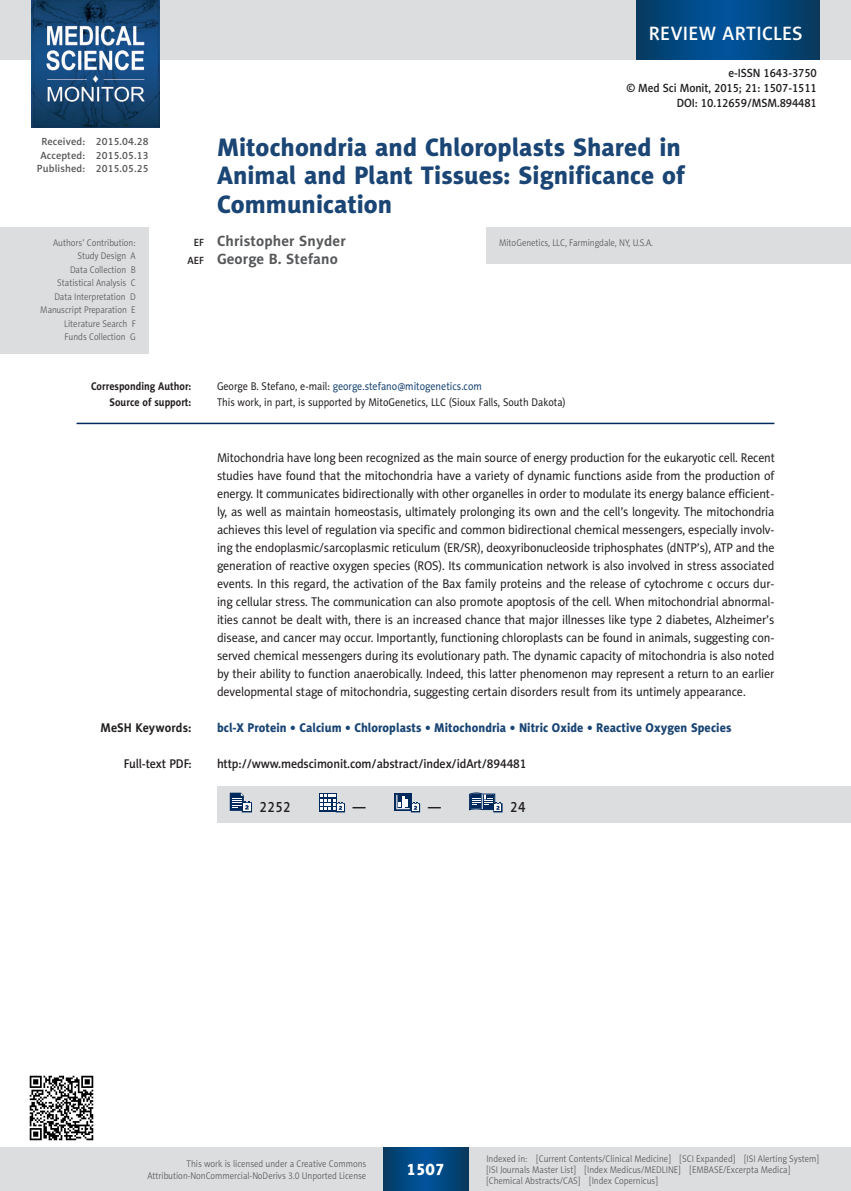
<style>
.page{position:relative;width:851px;height:1191px;background:#fff}
.page>*{position:absolute;margin:0;border:0;box-sizing:border-box;transform-origin:0 0}
.MSM_Tytul{font:25.5px/28.5px "Naomi Sans EFN Heavy";color:#1a4574}
.t1{font:19.5px "Naomi Sans EFN Medium";letter-spacing:.015em;color:#fff}
.t2{font:16.5px "Naomi Sans EFN Heavy";color:#fff}
.MSM_Autorzy{font:700 15px "Naomi Sans EFN";letter-spacing:.01em;color:#57585a}
.MSM_dane{font:15px "Naomi Sans EFN Medium";letter-spacing:.03em;color:#231f20;scale:.9 1}
.MSM_Summary_body{font:12.75px/18px "Naomi Sans EFN";letter-spacing:-.01em;color:#231f20;text-align:justify;scale:.94 1}
.MSM_keywords{font:12.75px "Naomi Sans EFN Heavy";letter-spacing:.005em;color:#1a4574;scale:.95 1}
.MSM_full_text_pdf{font:12.75px "Naomi Sans EFN Medium";letter-spacing:-.01em;color:#231f20;scale:.95 1}
.MSM_keywords-2{font:700 12.75px "Naomi Sans EFN";letter-spacing:.005em;color:#231f20;scale:.95 1}
.MSM_full_text_pdf-2{font:12px "Naomi Sans EFN Medium";letter-spacing:-.01em;color:#231f20;scale:.95 1}
.MSM_Support{font:11.25px "Naomi Sans EFN";color:#231f20;scale:.9 1}
.MSM_Adres{font:11.25px "Naomi Sans EFN";color:#1a4574;scale:.9 1}
.MSM_Adres-2{font:700 11.25px "Naomi Sans EFN";color:#231f20;scale:.9 1}
.MSM_Support-2{font:700 11.25px "Naomi Sans EFN";color:#231f20;scale:.9 1}
.t3{font:10.5px "Naomi Sans EFN Medium";letter-spacing:.01em;color:#57585a}
.MSM_Afiliacja{font:9.75px/11.2px "Naomi Sans EFN Light";color:#57585a;scale:.9 1}
.s1{font-family:"Naomi Sans EFN Medium";font-weight:400;font-size:10.5px;color:#231f20}
.s2{color:#231f20}
</style>
<div class="page">
<div style="left:217px;top:786px;width:633px;height:36px;background:#dcdddf"></div>
<svg style="left:230px;top:792px;width:22px;height:20px"></svg>
<div style="left:319px;top:793px;width:17px;height:18px;background:#00295c"></div>
<svg style="left:320px;top:794px;width:25px;height:18px"></svg>
<div style="left:394px;top:793px;width:18px;height:18px;background:#00295c"></div>
<svg style="left:396px;top:795px;width:24px;height:17px"></svg>
<svg style="left:469px;top:792px;width:33px;height:20px"></svg>
<hr style="left:77px;top:423px;width:697px;height:1px;background:#00295c">
<div style="left:0;top:228px;width:148px;height:126px;background:#dcdddf"></div>
<div style="left:486px;top:228px;width:364px;height:36px;background:#dcdddf"></div>
<img style="left:29px;top:1075px;width:65px;height:66px">
<div style="left:0;top:1148px;width:850px;height:43px;background:#dcdddf"></div>
<svg style="left:383px;top:1147px;width:85px;height:43px;background:#02477e"></svg>
<div style="left:0;top:0;width:850px;height:60px;background:#dcdddf"></div>
<svg style="left:636px;top:0;width:183px;height:60px;background:#02477e"></svg>
<img style="left:32px;top:0;width:127px;height:128px">
<h2 class="t1" style="left:648px;top:22px;width:155px">REVIEW ARTICLES</h2>
<p class="t3" style="left:41px;top:136px;width:109px">Received: 2015.04.28</p>
<p class="t3" style="left:40px;top:149px;width:110px">Accepted: 2015.05.13</p>
<p class="t3" style="left:37px;top:163px;width:113px">Published: 2015.05.25</p>
<p class="MSM_Afiliacja" style="left:53px;top:237px;width:93px">Authors’ Contribution:</p>
<p class="MSM_Afiliacja" style="left:77px;top:250px;width:66px">Study Design A</p>
<p class="MSM_Afiliacja" style="left:70px;top:264px;width:74px">Data Collection B</p>
<p class="MSM_Afiliacja" style="left:57px;top:277px;width:89px">Statistical Analysis C</p>
<p class="MSM_Afiliacja" style="left:54px;top:291px;width:92px">Data Interpretation D</p>
<p class="MSM_Afiliacja" style="left:40px;top:304px;width:107px">Manuscript Preparation E</p>
<p class="MSM_Afiliacja" style="left:64px;top:318px;width:81px">Literature Search F</p>
<p class="MSM_Afiliacja" style="left:65px;top:331px;width:80px">Funds Collection G</p>
<p class="MSM_full_text_pdf-2" style="left:728px;top:66px;width:95px">e-ISSN 1643-3750</p>
<p class="MSM_full_text_pdf-2" style="left:626px;top:81px;width:202px">© Med Sci Monit, 2015; 21: 1507-1511</p>
<p class="MSM_full_text_pdf-2" style="left:676px;top:96px;width:149px">DOI: 10.12659/MSM.894481</p>
<p class="MSM_Tytul" style="left:217px;top:132px;width:469px">Mitochondria and Chloroplasts Shared in<br>Animal and Plant Tissues: Significance of<br>Communication</p>
<p class="MSM_Autorzy" style="left:194px;top:232px;width:153px"><span class="s1">EF</span> Christopher Snyder</p>
<p class="MSM_Autorzy" style="left:187px;top:250px;width:152px"><span class="s1">AEF</span> George B. Stefano</p>
<p class="MSM_Afiliacja" style="left:499px;top:237px;width:173px">MitoGenetics, LLC, Farmingdale, NY, U.S.A.</p>
<p class="MSM_Adres-2" style="left:91px;top:379px;width:113px">Corresponding Author:</p>
<p class="MSM_Adres" style="left:217px;top:379px;width:296px"><span class="s2">George B. Stefano, e-mail:</span> george.stefano@mitogenetics.com</p>
<p class="MSM_Support-2" style="left:110px;top:395px;width:92px">Source of support:</p>
<p class="MSM_Support" style="left:217px;top:395px;width:389px">This work, in part, is supported by MitoGenetics, LLC (Sioux Falls, South Dakota)</p>
<p class="MSM_Summary_body" style="left:217px;top:449px;width:595px">Mitochondria have long been recognized as the main source of energy production for the eukaryotic cell. Recent studies have found that the mitochondria have a variety of dynamic functions aside from the production of energy. It communicates bidirectionally with other organelles in order to modulate its energy balance efficient&shy;ly, as well as maintain homeostasis, ultimately prolonging its own and the cell’s longevity. The mitochondria achieves this level of regulation via specific and common bidirectional chemical messengers, especially involv&shy;ing the endoplasmic/sarcoplasmic reticulum (ER/SR), deoxyribonucleoside triphosphates (dNTP’s), ATP and the generation of reactive oxygen species (ROS). Its communication network is also involved in stress associated events. In this regard, the activation of the Bax family proteins and the release of cytochrome c occurs dur&shy;ing cellular stress. The communication can also promote apoptosis of the cell. When mitochondrial abnormal&shy;ities cannot be dealt with, there is an increased chance that major illnesses like type 2 diabetes, Alzheimer’s disease, and cancer may occur. Importantly, functioning chloroplasts can be found in animals, suggesting con&shy;served chemical messengers during its evolutionary path. The dynamic capacity of mitochondria is also noted by their ability to function anaerobically. Indeed, this latter phenomenon may represent a return to an earlier developmental stage of mitochondria, suggesting certain disorders result from its untimely appearance.</p>
<p class="MSM_keywords-2" style="left:100px;top:720px;width:97px">MeSH Keywords:</p>
<p class="MSM_keywords" style="left:217px;top:720px;width:543px">bcl-X Protein • Calcium • Chloroplasts • Mitochondria • Nitric Oxide • Reactive Oxygen Species</p>
<p class="MSM_full_text_pdf" style="left:124px;top:756px;width:73px">Full-text PDF:</p>
<p class="MSM_full_text_pdf" style="left:217px;top:756px;width:327px">http://www.medscimonit.com/abstract/index/idArt/894481</p>
<p class="MSM_dane" style="left:259px;top:798px;width:36px">2252</p>
<p class="MSM_dane" style="left:352px;top:798px;width:16px">—</p>
<p class="MSM_dane" style="left:427px;top:798px;width:16px">—</p>
<p class="MSM_dane" style="left:510px;top:798px;width:19px">24</p>
<p class="MSM_Afiliacja" style="left:147px;top:1158px;width:245px;text-align:right">This work is licensed under a Creative Commons<br>Attribution-NonCommercial-NoDerivs 3.0 Unported License</p>
<p class="t2" style="left:406px;top:1159px;width:40px">1507</p>
<p class="MSM_Afiliacja" style="left:486px;top:1152px;width:371px">Indexed in: [Current Contents/Clinical Medicine] [SCI Expanded] [ISI Alerting System] [ISI Journals Master List] [Index Medicus/MEDLINE] [EMBASE/Excerpta Medica] [Chemical Abstracts/CAS] [Index Copernicus]</p>
</div>
